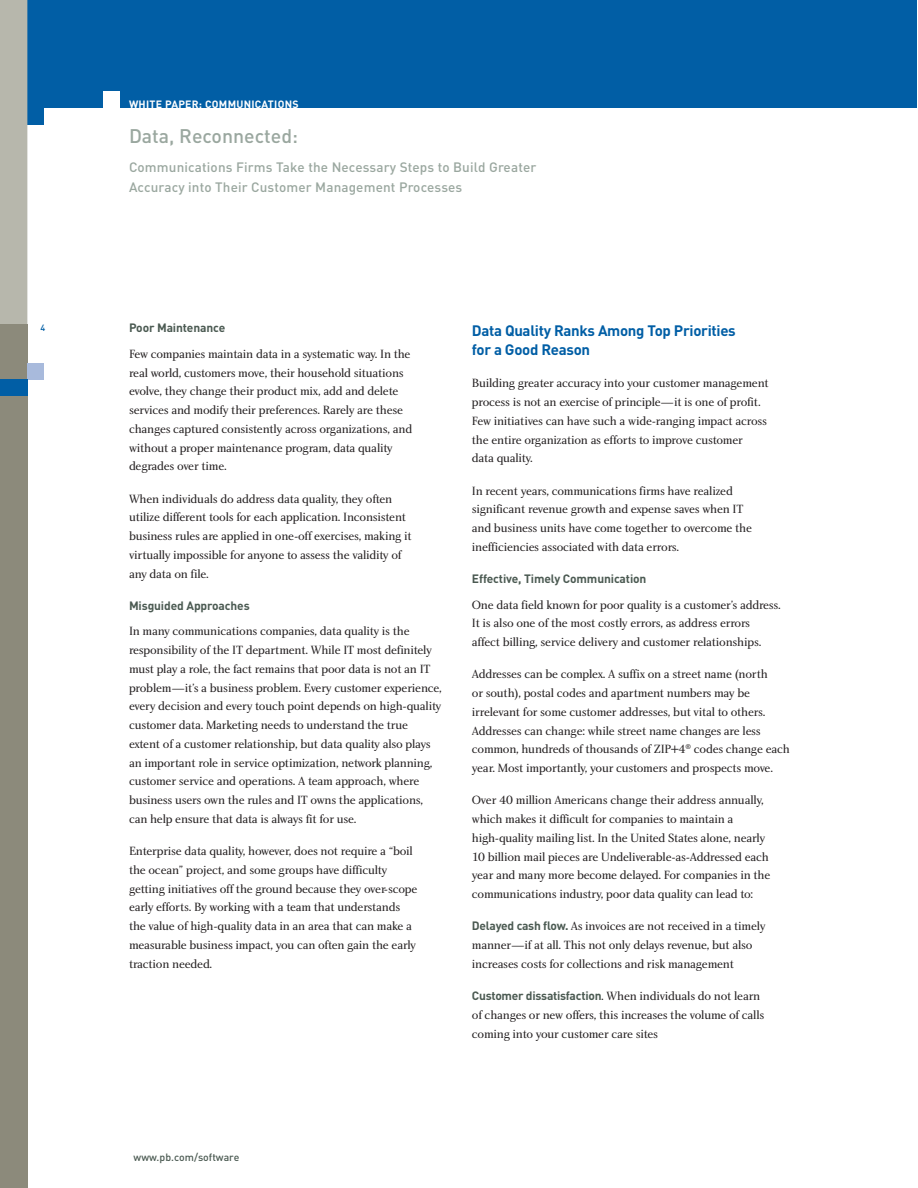
<style>
.page{position:relative;width:918px;height:1188px;background:#fff}
.page>*{position:absolute;margin:0;border:0;box-sizing:border-box;transform-origin:0 0}
.t1{font:500 19.5px "DIN";color:#9aa79f}
.t2{font:700 15px/18.8px "DIN";letter-spacing:-.02em;color:#015ea5}
.t3{font:500 13.5px/19.5px "DIN";letter-spacing:.01em;color:#9aa79f}
.t4{font:12.3px/18.8px "Charlotte Book Plain";letter-spacing:-.02em;color:#231f20}
.t5{font:700 12px "DIN";letter-spacing:-.01em;color:#4b5a52}
.t6{font:700 10.5px "DIN";letter-spacing:.025em;color:#fff}
.t7{font:500 10.5px "DIN";color:#4b5a52}
.t8{font:500 9px "DIN";color:#015ea5}
.s1{font-family:"DIN";font-weight:700;font-size:12px;color:#4b5a52}
</style>
<div class="page">
<div style="left:27px;top:0;width:889px;height:108px;background:#015ea5"></div>
<div style="left:0;top:324px;width:27px;height:864px;background:#8c8a7b"></div>
<div style="left:27px;top:363px;width:17px;height:16px;background:#a8badc"></div>
<div style="left:104px;top:92px;width:16px;height:16px;background:#fff"></div>
<div style="left:27px;top:108px;width:17px;height:16px;background:#015ea5"></div>
<div style="left:0;top:380px;width:27px;height:16px;background:#015ea5"></div>
<div style="left:0;top:0;width:27px;height:324px;background:#b7b7ac"></div>
<p class="t8" style="left:40px;top:322px;width:6px">4</p>
<p class="t6" style="left:129px;top:97px;width:171px">WHITE PAPER: COMMUNICATIONS</p>
<h1 class="t1" style="left:129px;top:123px;width:171px">Data, Reconnected:</h1>
<p class="t3" style="left:129px;top:157px;width:409px">Communications Firms Take the Necessary Steps to Build Greater<br>Accuracy into Their Customer Management Processes</p>
<p class="t5" style="left:129px;top:320px;width:98px">Poor Maintenance</p>
<p class="t4" style="left:129px;top:345px;width:285px">Few companies maintain data in a systematic way. In the real world, customers move, their household situations evolve, they change their product mix, add and delete services and modify their preferences. Rarely are these changes captured consistently across organizations, and without a proper maintenance program, data quality degrades over time.</p>
<p class="t4" style="left:129px;top:490px;width:284px">When individuals do address data quality, they often utilize different tools for each application. Inconsistent business rules are applied in one-off exercises, making it virtually impossible for anyone to assess the validity of any data on file.</p>
<p class="t5" style="left:129px;top:598px;width:122px">Misguided Approaches</p>
<p class="t4" style="left:129px;top:622px;width:315px">In many communications companies, data quality is the responsibility of the IT department. While IT most definitely must play a role, the fact remains that poor data is not an IT problem—it’s a business problem. Every customer experience, every decision and every touch point depends on high-quality customer data. Marketing needs to understand the true extent of a customer relationship, but data quality also plays an important role in service optimization, network planning, customer service and operations. A team approach, where business users own the rules and IT owns the applications, can help ensure that data is always fit for use.</p>
<p class="t4" style="left:129px;top:842px;width:290px">Enterprise data quality, however, does not require a “boil the ocean” project, and some groups have difficulty getting initiatives off the ground because they over-scope early efforts. By working with a team that understands the value of high-quality data in an area that can make a measurable business impact, you can often gain the early traction needed.</p>
<p class="t2" style="left:472px;top:321px;width:265px">Data Quality Ranks Among Top Priorities for a Good Reason</p>
<p class="t4" style="left:472px;top:374px;width:298px">Building greater accuracy into your customer management process is not an exercise of principle—it is one of profit.<br>Few initiatives can have such a wide-ranging impact across the entire organization as efforts to improve customer<br>data quality.</p>
<p class="t4" style="left:472px;top:481px;width:282px">In recent years, communications firms have realized significant revenue growth and expense saves when IT and business units have come together to overcome the inefficiencies associated with data errors.</p>
<p class="t5" style="left:472px;top:571px;width:176px">Effective, Timely Communication</p>
<p class="t4" style="left:472px;top:595px;width:311px">One data field known for poor quality is a customer’s address.<br>It is also one of the most costly errors, as address errors affect billing, service delivery and customer relationships.</p>
<p class="t4" style="left:472px;top:665px;width:319px">Addresses can be complex. A suffix on a street name (north<br>or south), postal codes and apartment numbers may be irrelevant for some customer addresses, but vital to others.<br>Addresses can change: while street name changes are less common, hundreds of thousands of ZIP+4<sup>®</sup> codes change each year. Most importantly, your customers and prospects move.</p>
<p class="t4" style="left:472px;top:791px;width:300px">Over 40 million Americans change their address annually, which makes it difficult for companies to maintain a high-quality mailing list. In the United States alone, nearly 10 billion mail pieces are Undeliverable-as-Addressed each year and many more become delayed. For companies in the communications industry, poor data quality can lead to:</p>
<p class="t4" style="left:472px;top:917px;width:295px"><span class="s1">Delayed cash flow.</span> As invoices are not received in a timely manner—if at all. This not only delays revenue, but also increases costs for collections and risk management</p>
<p class="t4" style="left:472px;top:987px;width:294px"><span class="s1">Customer dissatisfaction</span>. When individuals do not learn of changes or new offers, this increases the volume of calls coming into your customer care sites</p>
<p class="t7" style="left:134px;top:1151px;width:107px">www.pb.com/software</p>
</div>
